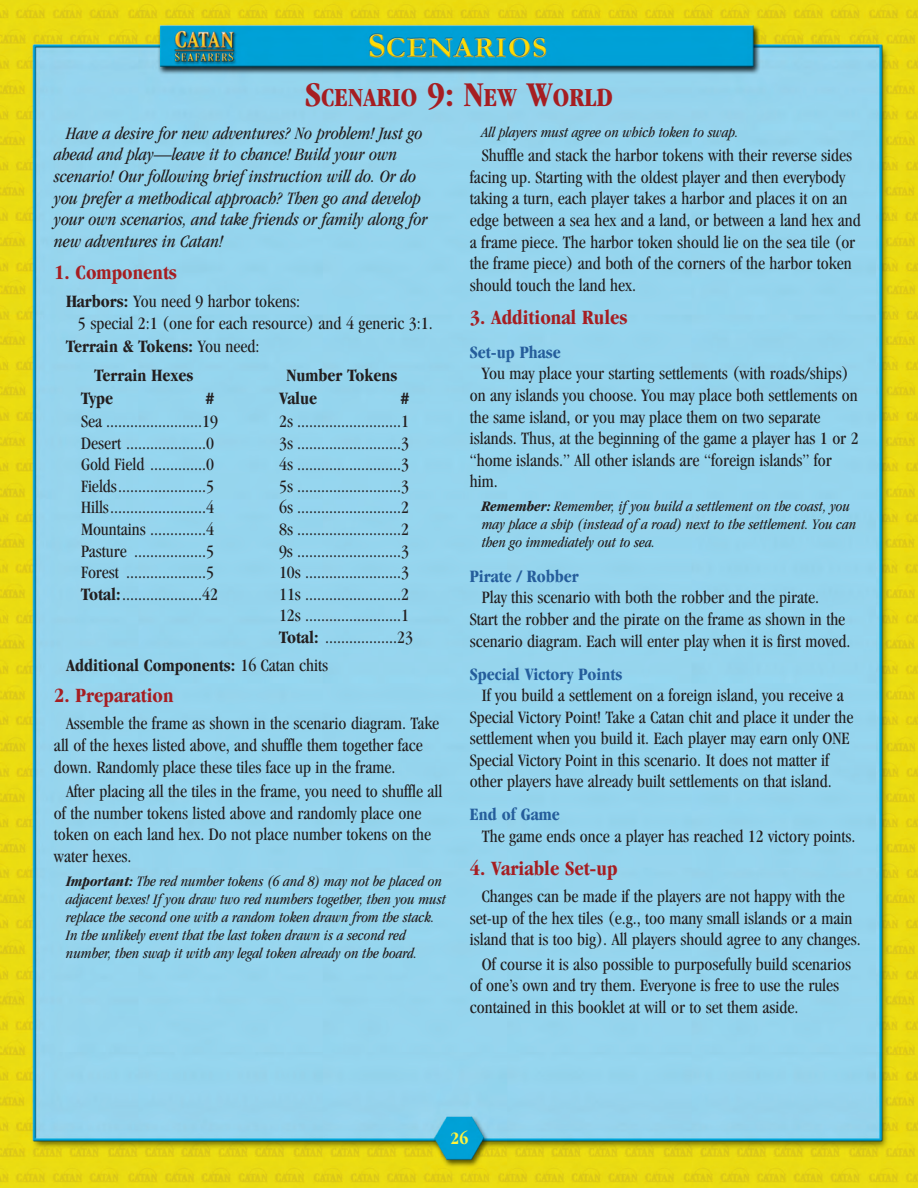
<style>
.page{position:relative;width:918px;height:1188px;background:#fff}
.page>*{position:absolute;margin:0;border:0;box-sizing:border-box;transform-origin:0 0}
.t1{font:700 condensed 27px "Garamond";color:#a61e22}
.t2{font:700 condensed 21px "Garamond";color:#a61e22}
.t3{font:condensed 18px/21.6px "Garamond";color:#231f20}
.t4{font:italic condensed 18px/21.6px "Garamond";color:#231f20}
.t5{font:700 condensed 18px "Garamond";color:#231f20}
.t6{font:700 condensed 18px "Garamond";color:#255d9b}
.t7{font:700 condensed 18px "Garamond";color:#fff33c}
.t8{font:italic condensed 15px/18px "Garamond";color:#231f20}
.s1{font-size:36px}
.s2{font-weight:700}
.s3{font-weight:400}
</style>
<div class="page">
<img style="left:0;top:0;width:918px;height:1188px">
<h1 class="t1" style="left:305px;top:88px;width:309px"><span class="s1">S</span>CENARIO <span class="s1">9: N</span>EW <span class="s1">W</span>ORLD</h1>
<p class="t4" style="left:54px;top:124px;width:375px;text-indent:12px">Have a desire for new adventures? No problem! Just go ahead and play—leave it to chance! Build your own scenario! Our following brief instruction will do. Or do you prefer a methodical approach? Then go and develop your own scenarios, and take friends or family along for new adventures in Catan!</p>
<p class="t2" style="left:54px;top:265px;width:125px">1. Components</p>
<p class="t3" style="left:66px;top:292px;width:236px"><span class="s2">Harbors:</span> You need 9 harbor tokens:</p>
<p class="t3" style="left:78px;top:313px;width:356px">5 special 2:1 (one for each resource) and 4 generic 3:1.</p>
<p class="t5" style="left:66px;top:339px;width:195px">Terrain &amp; Tokens: <span class="s3">You need:</span></p>
<p class="t5" style="left:95px;top:368px;width:100px">Terrain Hexes</p>
<p class="t5" style="left:287px;top:368px;width:112px">Number Tokens</p>
<p class="t5" style="left:81px;top:391px;width:34px">Type</p>
<p class="t5" style="left:206px;top:391px;width:10px">#</p>
<p class="t5" style="left:279px;top:391px;width:40px">Value</p>
<p class="t5" style="left:401px;top:391px;width:10px">#</p>
<p class="t3" style="left:81px;top:412px;width:139px">Sea ........................19</p>
<p class="t3" style="left:279px;top:412px;width:132px">2s ..........................1</p>
<p class="t3" style="left:81px;top:433px;width:135px">Desert ....................0</p>
<p class="t3" style="left:279px;top:433px;width:132px">3s ..........................3</p>
<p class="t3" style="left:81px;top:455px;width:135px">Gold Field ..............0</p>
<p class="t3" style="left:279px;top:455px;width:132px">4s ..........................3</p>
<p class="t3" style="left:81px;top:477px;width:135px">Fields......................5</p>
<p class="t3" style="left:279px;top:477px;width:132px">5s ..........................3</p>
<p class="t3" style="left:81px;top:498px;width:135px">Hills........................4</p>
<p class="t3" style="left:279px;top:498px;width:132px">6s ..........................2</p>
<p class="t3" style="left:81px;top:520px;width:135px">Mountains ..............4</p>
<p class="t3" style="left:279px;top:520px;width:132px">8s ..........................2</p>
<p class="t3" style="left:81px;top:541px;width:134px">Pasture ..................5</p>
<p class="t3" style="left:279px;top:541px;width:131px">9s ..........................3</p>
<p class="t3" style="left:81px;top:563px;width:134px">Forest ....................5</p>
<p class="t3" style="left:279px;top:563px;width:131px">10s ........................3</p>
<p class="t3" style="left:81px;top:585px;width:138px"><span class="s2">Total:</span>....................42</p>
<p class="t3" style="left:279px;top:585px;width:135px">11s ........................2<br>12s ........................1<br><span class="s2">Total:</span> ..................23</p>
<p class="t5" style="left:66px;top:658px;width:264px">Additional Components: <span class="s3">16 Catan chits</span></p>
<p class="t2" style="left:54px;top:687px;width:121px">2. Preparation</p>
<p class="t3" style="left:54px;top:714px;width:387px;text-indent:12px">Assemble the frame as shown in the scenario diagram. Take all of the hexes listed above, and shuffle them together face down. Randomly place these tiles face up in the frame.</p>
<p class="t3" style="left:54px;top:782px;width:390px;text-indent:12px">After placing all the tiles in the frame, you need to shuffle all of the number tokens listed above and randomly place one token on each land hex. Do not place number tokens on the water hexes.</p>
<p class="t8" style="left:66px;top:873px;width:381px"><span class="s2">Important:</span> The red number tokens (6 and 8) may not be placed on adjacent hexes! If you draw two red numbers together, then you must replace the second one with a random token drawn from the stack.<br>In the unlikely event that the last token drawn is a second red number, then swap it with any legal token already on the board.</p>
<p class="t8" style="left:482px;top:124px;width:258px">All players must agree on which token to swap.</p>
<p class="t3" style="left:470px;top:146px;width:392px;text-indent:12px">Shuffle and stack the harbor tokens with their reverse sides facing up. Starting with the oldest player and then everybody taking a turn, each player takes a harbor and places it on an edge between a sea hex and a land, or between a land hex and a frame piece. The harbor token should lie on the sea tile (or the frame piece) and both of the corners of the harbor token should touch the land hex.</p>
<p class="t2" style="left:470px;top:309px;width:159px">3. Additional Rules</p>
<p class="t6" style="left:470px;top:345px;width:92px">Set-up Phase</p>
<p class="t3" style="left:470px;top:364px;width:390px;text-indent:12px">You may place your starting settlements (with roads/ships) on any islands you choose. You may place both settlements on the same island, or you may place them on two separate islands. Thus, at the beginning of the game a player has 1 or 2 “home islands.” All other islands are “foreign islands” for him.</p>
<p class="t8" style="left:482px;top:499px;width:376px"><span class="s2">Remember:</span> Remember, if you build a settlement on the coast, you may place a ship (instead of a road) next to the settlement. You can then go immediately out to sea.</p>
<p class="t6" style="left:470px;top:569px;width:110px">Pirate / Robber</p>
<p class="t3" style="left:470px;top:588px;width:382px;text-indent:12px">Play this scenario with both the robber and the pirate.<br>Start the robber and the pirate on the frame as shown in the scenario diagram. Each will enter play when it is first moved.</p>
<p class="t6" style="left:470px;top:667px;width:154px">Special Victory Points</p>
<p class="t3" style="left:470px;top:686px;width:385px;text-indent:12px">If you build a settlement on a foreign island, you receive a Special Victory Point! Take a Catan chit and place it under the settlement when you build it. Each player may earn only ONE Special Victory Point in this scenario. It does not matter if other players have already built settlements on that island.</p>
<p class="t6" style="left:470px;top:808px;width:91px">End of Game</p>
<p class="t3" style="left:482px;top:827px;width:375px">The game ends once a player has reached 12 victory points.</p>
<p class="t2" style="left:470px;top:860px;width:149px">4. Variable Set-up</p>
<p class="t3" style="left:470px;top:887px;width:393px;text-align:center">Changes can be made if the players are not happy with the set-up of the hex tiles (e.g., too many small islands or a main island that is too big). All players should agree to any changes.</p>
<p class="t3" style="left:470px;top:955px;width:383px;text-indent:12px">Of course it is also possible to purposefully build scenarios of one’s own and try them. Everyone is free to use the rules contained in this booklet at will or to set them aside.</p>
<p class="t7" style="left:451px;top:1131px;width:19px">26</p>
</div>
